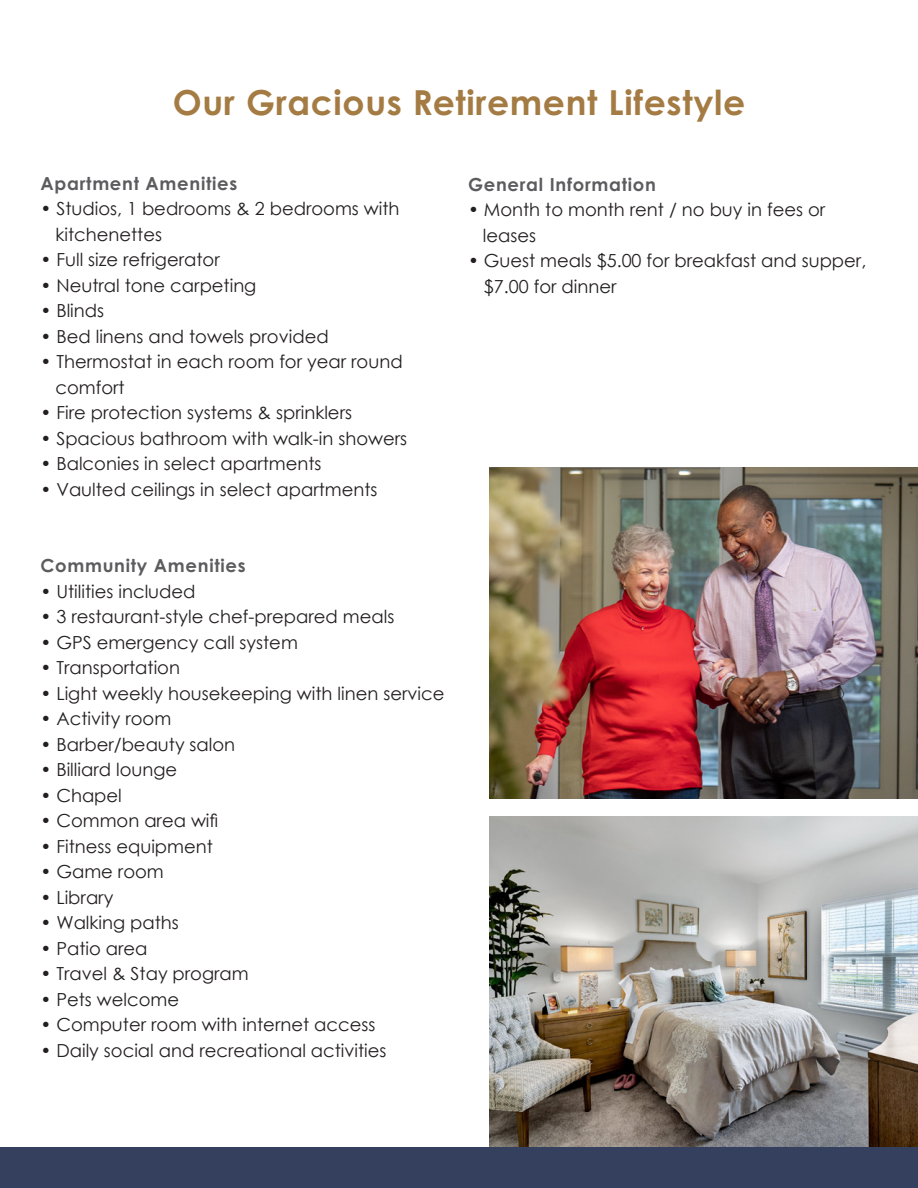
<style>
.page{position:relative;width:918px;height:1188px;background:#fff}
.page>*{position:absolute;margin:0;border:0;box-sizing:border-box;transform-origin:0 0}
.t1{font:700 34.5px "Century Gothic Pro";letter-spacing:.02em;color:#a47b43}
.t2{font:18px/25.5px "Century Gothic";color:#231f20}
.t3{font:700 18px "Century Gothic Pro";letter-spacing:.04em;color:#5c5c5f}
</style>
<div class="page">
<img style="left:490px;top:817px;width:428px;height:331px">
<img style="left:490px;top:467px;width:428px;height:331px">
<div style="left:0;top:1148px;width:918px;height:40px;background:#34405e"></div>
<p class="t1" style="left:173px;top:81px;width:574px">Our Gracious Retirement Lifestyle</p>
<p class="t3" style="left:40px;top:172px;width:198px">Apartment Amenities</p>
<p class="t2" style="left:55px;top:196px;width:346px;text-indent:-15px">• Studios, 1 bedrooms &amp; 2 bedrooms with kitchenettes</p>
<p class="t2" style="left:40px;top:247px;width:181px">• Full size refrigerator</p>
<p class="t2" style="left:40px;top:272px;width:217px">• Neutral tone carpeting</p>
<p class="t2" style="left:40px;top:298px;width:65px">• Blinds</p>
<p class="t2" style="left:40px;top:323px;width:290px">• Bed linens and towels provided</p>
<p class="t2" style="left:55px;top:349px;width:349px;text-indent:-15px">• Thermostat in each room for year round comfort</p>
<p class="t2" style="left:40px;top:400px;width:313px">• Fire protection systems &amp; sprinklers</p>
<p class="t2" style="left:40px;top:425px;width:368px">• Spacious bathroom with walk-in showers</p>
<p class="t2" style="left:40px;top:451px;width:283px">• Balconies in select apartments</p>
<p class="t2" style="left:40px;top:476px;width:339px">• Vaulted ceilings in select apartments</p>
<p class="t3" style="left:40px;top:554px;width:207px">Community Amenities</p>
<p class="t2" style="left:40px;top:578px;width:157px">• Utilities included</p>
<p class="t2" style="left:40px;top:604px;width:355px">• 3 restaurant-style chef-prepared meals</p>
<p class="t2" style="left:40px;top:629px;width:259px">• GPS emergency call system</p>
<p class="t2" style="left:40px;top:655px;width:141px">• Transportation</p>
<p class="t2" style="left:40px;top:680px;width:405px">• Light weekly housekeeping with linen service</p>
<p class="t2" style="left:40px;top:706px;width:132px">• Activity room</p>
<p class="t2" style="left:40px;top:731px;width:196px">• Barber/beauty salon</p>
<p class="t2" style="left:40px;top:757px;width:138px">• Billiard lounge</p>
<p class="t2" style="left:40px;top:782px;width:83px">• Chapel</p>
<p class="t2" style="left:40px;top:808px;width:179px">• Common area wifi</p>
<p class="t2" style="left:40px;top:833px;width:174px">• Fitness equipment</p>
<p class="t2" style="left:40px;top:859px;width:125px">• Game room</p>
<p class="t2" style="left:40px;top:884px;width:74px">• Library</p>
<p class="t2" style="left:40px;top:910px;width:140px">• Walking paths</p>
<p class="t2" style="left:40px;top:935px;width:109px">• Patio area</p>
<p class="t2" style="left:40px;top:961px;width:210px">• Travel &amp; Stay program</p>
<p class="t2" style="left:40px;top:986px;width:140px">• Pets welcome</p>
<p class="t2" style="left:40px;top:1012px;width:336px">• Computer room with internet access</p>
<p class="t2" style="left:40px;top:1037px;width:348px">• Daily social and recreational activities</p>
<p class="t3" style="left:468px;top:173px;width:190px">General Information</p>
<p class="t2" style="left:483px;top:197px;width:344px;text-indent:-15px">• Month to month rent / no buy in fees or leases</p>
<p class="t2" style="left:484px;top:248px;width:384px;text-indent:-16px">• Guest meals $5.00 for breakfast and supper, $7.00 for dinner</p>
</div>
